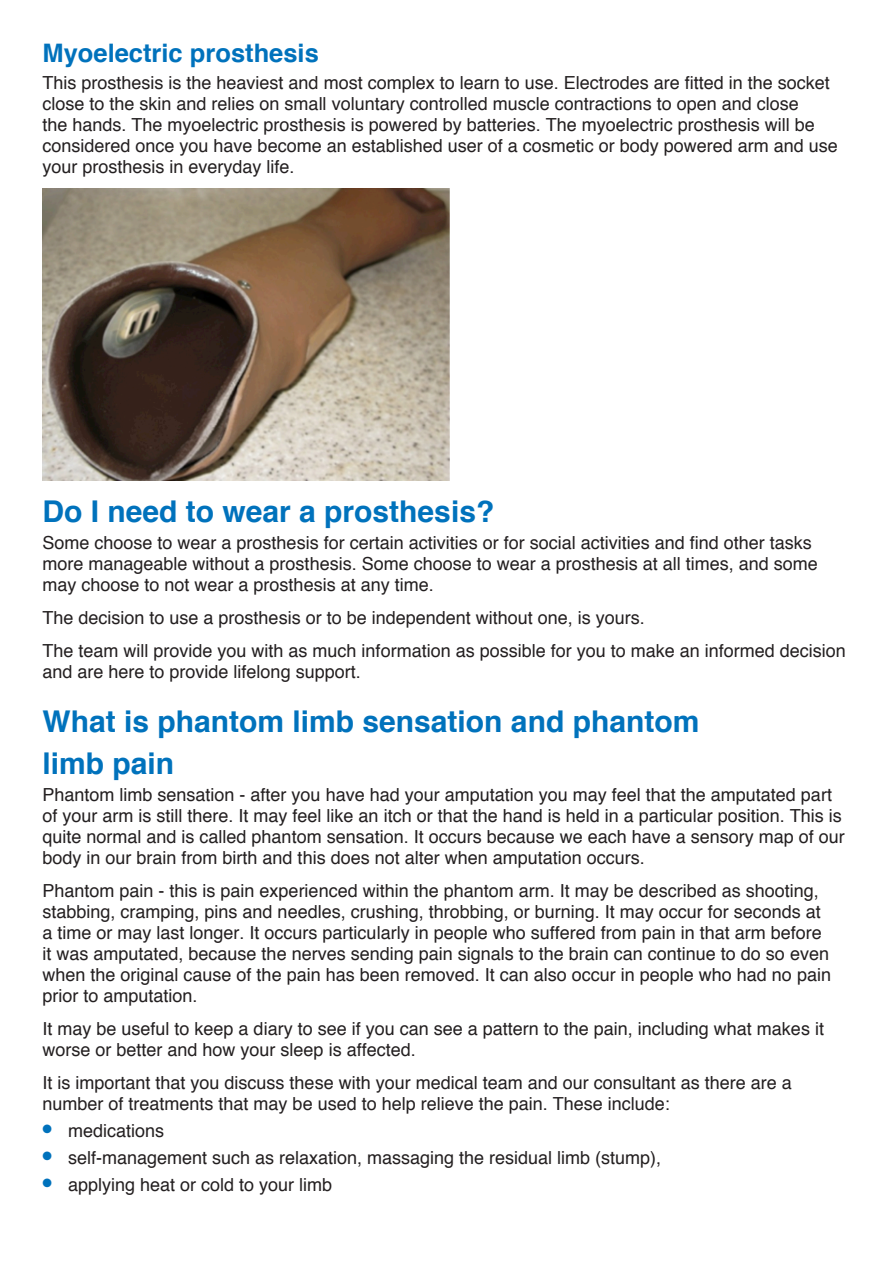
<style>
.page{position:relative;width:893px;height:1263px;background:#fff}
.page>*{position:absolute;margin:0;border:0;box-sizing:border-box;transform-origin:0 0}
.t1{font:700 30px "Helvetica";color:#0072bc}
.t2{font:700 25.5px "Helvetica";color:#0072bc}
.t3{font:18px/21px "Helvetica";color:#231f20}
</style>
<div class="page">
<img style="left:43px;top:189px;width:406px;height:291px">
<p class="t2" style="left:43px;top:37px;width:278px">Myoelectric prosthesis</p>
<p class="t3" style="left:43px;top:72px;width:797px">This prosthesis is the heaviest and most complex to learn to use. Electrodes are fitted in the socket close to the skin and relies on small voluntary controlled muscle contractions to open and close<br>the hands. The myoelectric prosthesis is powered by batteries. The myoelectric prosthesis will be considered once you have become an established user of a cosmetic or body powered arm and use your prosthesis in everyday life.</p>
<p class="t1" style="left:43px;top:493px;width:453px">Do I need to wear a prosthesis?</p>
<p class="t3" style="left:43px;top:532px;width:777px">Some choose to wear a prosthesis for certain activities or for social activities and find other tasks more manageable without a prosthesis. Some choose to wear a prosthesis at all times, and some may choose to not wear a prosthesis at any time.</p>
<p class="t3" style="left:43px;top:607px;width:604px">The decision to use a prosthesis or to be independent without one, is yours.</p>
<p class="t3" style="left:43px;top:640px;width:805px">The team will provide you with as much information as possible for you to make an informed decision and are here to provide lifelong support.</p>
<p class="t1" style="left:43px;top:703px;width:658px">What is phantom limb sensation and phantom</p>
<p class="t1" style="left:43px;top:745px;width:133px">limb pain</p>
<p class="t3" style="left:43px;top:784px;width:804px">Phantom limb sensation - after you have had your amputation you may feel that the amputated part of your arm is still there. It may feel like an itch or that the hand is held in a particular position. This is quite normal and is called phantom sensation. It occurs because we each have a sensory map of our body in our brain from birth and this does not alter when amputation occurs.</p>
<p class="t3" style="left:43px;top:880px;width:790px">Phantom pain - this is pain experienced within the phantom arm. It may be described as shooting, stabbing, cramping, pins and needles, crushing, throbbing, or burning. It may occur for seconds at a time or may last longer. It occurs particularly in people who suffered from pain in that arm before it was amputated, because the nerves sending pain signals to the brain can continue to do so even when the original cause of the pain has been removed. It can also occur in people who had no pain prior to amputation.</p>
<p class="t3" style="left:43px;top:1018px;width:783px">It may be useful to keep a diary to see if you can see a pattern to the pain, including what makes it worse or better and how your sleep is affected.</p>
<p class="t3" style="left:43px;top:1072px;width:751px">It is important that you discuss these with your medical team and our consultant as there are a number of treatments that may be used to help relieve the pain. These include:</p>
<p class="t3" style="left:43px;top:1120px;width:123px"><sup>●</sup> medications</p>
<p class="t3" style="left:43px;top:1147px;width:620px"><sup>●</sup> self-management such as relaxation, massaging the residual limb (stump),</p>
<p class="t3" style="left:43px;top:1174px;width:291px"><sup>●</sup> applying heat or cold to your limb</p>
</div>
